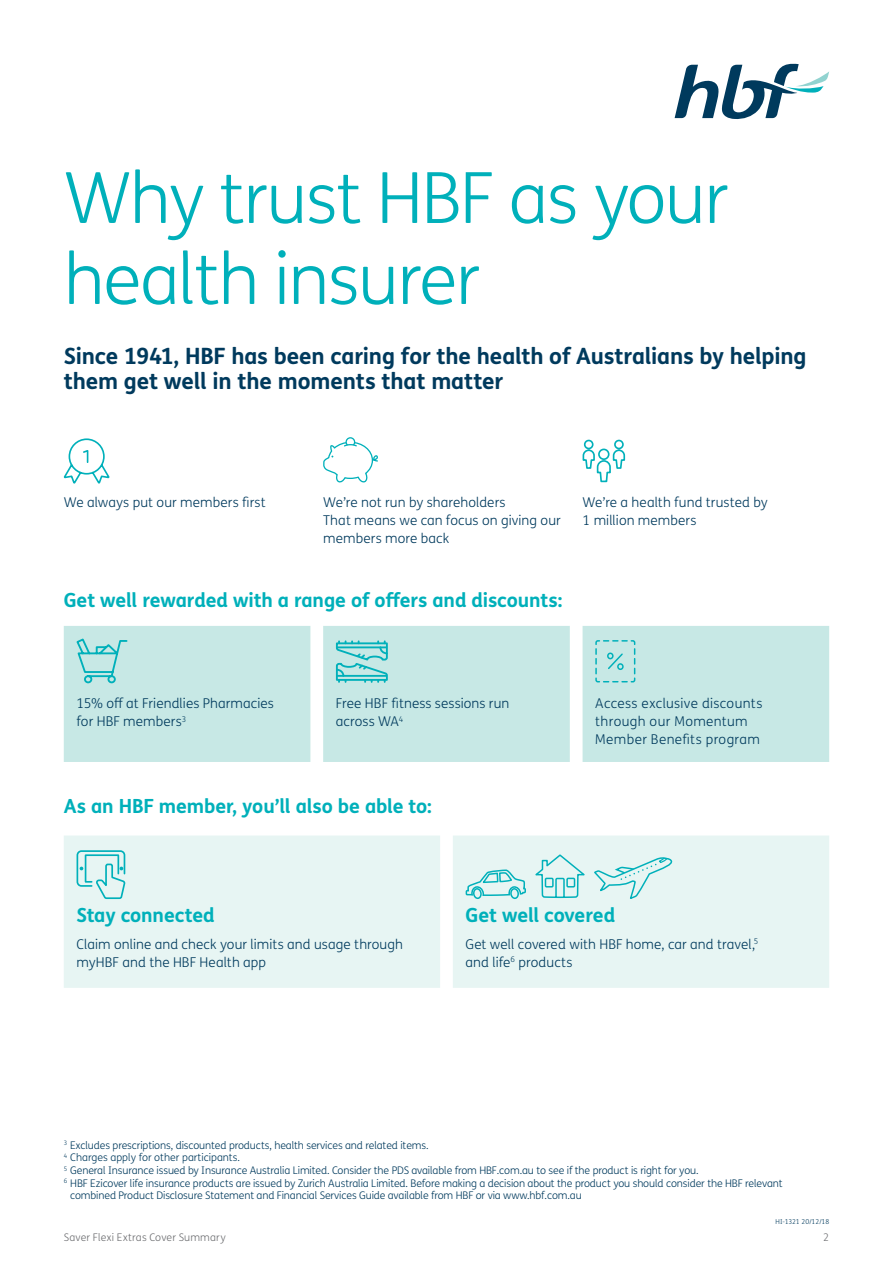
<style>
.page{position:relative;width:893px;height:1263px;background:#fff}
.page>*{position:absolute;margin:0;border:0;box-sizing:border-box;transform-origin:0 0}
.t1{font:300 70.5px/81px "FS Me Pro";letter-spacing:-.02em;color:#00b0ba}
.t2{font:700 22.5px/25.5px "FS Me Pro";letter-spacing:-.01em;color:#003a5d}
.t3{font:700 19.5px "FS Me Pro";letter-spacing:-.005em;color:#00b0ba}
.t4{font:300 13.5px/18px "FS Me Pro";letter-spacing:.01em;color:#003a5d}
.t5{font:300 10.5px "FS Me Pro";letter-spacing:-.01em;color:#003a5d}
.t6{font:300 10.5px "FS Me Pro";letter-spacing:.015em;color:#6d6e71}
.t7{font:300 6.75px "FS Me Pro";letter-spacing:-.02em;color:#003a5d}
</style>
<div class="page">
<svg style="left:675px;top:63px;width:154px;height:56px"></svg>
<svg style="left:63px;top:438px;width:47px;height:46px"></svg>
<div style="left:345px;top:437px;width:10px;height:10px;border:1px solid #00b0ba;border-radius:50%"></div>
<svg style="left:323px;top:441px;width:55px;height:42px"></svg>
<svg style="left:582px;top:439px;width:44px;height:44px"></svg>
<div style="left:64px;top:626px;width:765px;height:136px;background:#c7e8e5"></div>
<svg style="left:75px;top:637px;width:53px;height:47px;background:#a0dddc"></svg>
<svg style="left:335px;top:639px;width:54px;height:45px;background:#8ad6d7"></svg>
<svg style="left:595px;top:639px;width:41px;height:44px;background:#ade0df"></svg>
<div style="left:64px;top:835px;width:765px;height:153px;background:#e7f5f3"></div>
<svg style="left:76px;top:849px;width:50px;height:51px;background:#b5e6e6"></svg>
<svg style="left:465px;top:853px;width:208px;height:90px;background:#d7f0ef"></svg>
<h1 class="t1" style="left:64px;top:156px;width:666px">Why trust HBF as your health insurer</h1>
<h2 class="t2" style="left:64px;top:342px;width:744px">Since 1941, HBF has been caring for the health of Australians by helping them get well in the moments that matter</h2>
<p class="t4" style="left:64px;top:493px;width:204px">We always put our members first</p>
<p class="t4" style="left:323px;top:493px;width:239px">We’re not run by shareholders<br>That means we can focus on giving our members more back</p>
<p class="t4" style="left:583px;top:493px;width:187px">We’re a health fund trusted by<br>1 million members</p>
<h3 class="t3" style="left:64px;top:585px;width:500px">Get well rewarded with a range of offers and discounts:</h3>
<p class="t4" style="left:77px;top:694px;width:199px">15% off at Friendlies Pharmacies for HBF members<sup>3</sup></p>
<p class="t4" style="left:336px;top:694px;width:175px">Free HBF fitness sessions run across WA<sup>4</sup></p>
<p class="t4" style="left:595px;top:694px;width:169px">Access exclusive discounts through our Momentum<br>Member Benefits program</p>
<h3 class="t3" style="left:64px;top:790px;width:370px">As an HBF member, you’ll also be able to:</h3>
<h3 class="t3" style="left:77px;top:900px;width:140px">Stay connected</h3>
<p class="t4" style="left:77px;top:935px;width:328px">Claim online and check your limits and usage through myHBF and the HBF Health app</p>
<h3 class="t3" style="left:466px;top:900px;width:151px">Get well covered</h3>
<p class="t4" style="left:466px;top:935px;width:294px">Get well covered with HBF home, car and travel,<sup>5 </sup>and life<sup>6</sup> products</p>
<p class="t5" style="left:64px;top:1138px;width:366px"><sup>3</sup> Excludes prescriptions, discounted products, health services and related items.</p>
<p class="t5" style="left:64px;top:1150px;width:178px"><sup>4</sup> Charges apply for other participants.</p>
<p class="t5" style="left:64px;top:1163px;width:636px"><sup>5</sup> General Insurance issued by Insurance Australia Limited. Consider the PDS available from HBF.com.au to see if the product is right for you.</p>
<p class="t5" style="left:64px;top:1176px;width:720px"><sup>6</sup> HBF Ezicover life insurance products are issued by Zurich Australia Limited. Before making a decision about the product you should consider the HBF relevant</p>
<p class="t5" style="left:70px;top:1188px;width:513px">combined Product Disclosure Statement and Financial Services Guide available from HBF or via www.hbf.com.au</p>
<p class="t7" style="left:775px;top:1217px;width:55px">HI-1321 20/12/18</p>
<p class="t6" style="left:64px;top:1230px;width:163px">Saver Flexi Extras Cover Summary</p>
<p class="t6" style="left:823px;top:1230px;width:8px">2</p>
</div>
